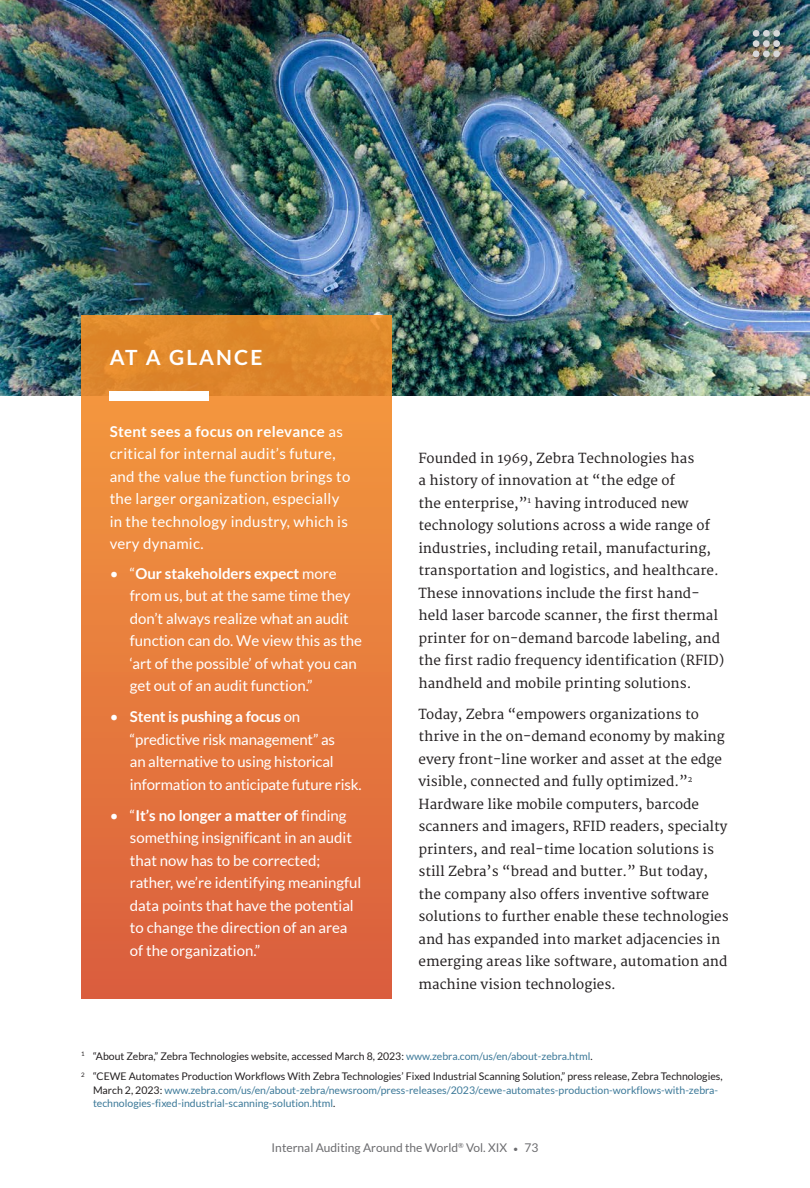
<style>
.page{position:relative;width:810px;height:1188px;background:#fff}
.page>*{position:absolute;margin:0;border:0;box-sizing:border-box;transform-origin:0 0}
.Subhead-1{font:700 21px "Lato";letter-spacing:.1em;color:#fff}
.At_a_Glance_Copy{font:15px/22.5px "Lato";color:#fff}
.At_a_Glance_Copy-2{font:15px/22.5px "Lato";letter-spacing:.02em;color:#fff}
.Body{font:13.5px/22.5px "Merriweather";color:#231f20}
.t1{font:12px "Lato";color:#6c6c6f}
.Footnote-_7_9{font:10.5px/13.5px "Lato";color:#3b7898}
.Footnote-_7_9-2{font:10.5px "Lato";color:#231f20}
.s1{font-weight:700}
.s2{color:#3b7898}
.s3{color:#231f20}
.s4{font-size:9px}
</style>
<div class="page">
<img style="left:0;top:0;width:810px;height:396px">
<svg style="left:81px;top:316px;width:311px;height:683px;background:#e57b3b"></svg>
<div style="left:110px;top:391px;width:99px;height:10px;background:#fff"></div>
<div style="left:753px;top:30px;width:6px;height:7px;background:#d6d7d9;border-radius:50%"></div>
<div style="left:753px;top:40px;width:6px;height:7px;background:#d6d7d9;border-radius:50%"></div>
<svg style="left:753px;top:51px;width:6px;height:6px"></svg>
<div style="left:763px;top:30px;width:7px;height:7px;background:#d6d7d9;border-radius:50%"></div>
<div style="left:763px;top:40px;width:7px;height:7px;background:#d6d7d9;border-radius:50%"></div>
<div style="left:763px;top:51px;width:7px;height:6px;background:#d6d7d9;border-radius:50%"></div>
<div style="left:773px;top:30px;width:7px;height:7px;background:#d6d7d9;border-radius:50%"></div>
<div style="left:773px;top:40px;width:7px;height:7px;background:#d6d7d9;border-radius:50%"></div>
<div style="left:773px;top:51px;width:7px;height:6px;background:#d6d7d9;border-radius:50%"></div>
<p class="Subhead-1" style="left:110px;top:345px;width:154px">AT A GLANCE</p>
<p class="At_a_Glance_Copy-2" style="left:110px;top:420px;width:242px"><span class="s1">Stent sees a focus on relevance</span> as critical for internal audit’s future, and the value the function brings to the larger organization, especially in the technology industry, which is very dynamic.</p>
<p class="At_a_Glance_Copy" style="left:130px;top:562px;width:233px;text-indent:-20px">• “<span class="s1">Our stakeholders expect</span> more from us, but at the same time they don’t always realize what an audit function can do. We view this as the ‘art of the possible’ of what you can get out of an audit function.”</p>
<p class="At_a_Glance_Copy" style="left:130px;top:706px;width:233px;text-indent:-20px">• <span class="s1">Stent is pushing a focus</span> on “predictive risk management” as<br>an alternative to using historical information to anticipate future risk.</p>
<p class="At_a_Glance_Copy" style="left:130px;top:804px;width:233px;text-indent:-20px">• “<span class="s1">It’s no longer a matter of</span> finding something insignificant in an audit that now has to be corrected; rather, we’re identifying meaningful data points that have the potential to change the direction of an area of the organization.”</p>
<p class="Body" style="left:418px;top:447px;width:307px">Founded in 1969, Zebra Technologies has<br>a history of innovation at “the edge of<br>the enterprise,”<sup>1</sup> having introduced new technology solutions across a wide range of industries, including retail, manufacturing, transportation and logistics, and healthcare.<br>These innovations include the first hand&shy;held laser barcode scanner, the first thermal printer for on-demand barcode labeling, and the first radio frequency identification (RFID) handheld and mobile printing solutions.</p>
<p class="Body" style="left:418px;top:703px;width:312px">Today, Zebra “empowers organizations to thrive in the on-demand economy by making every front-line worker and asset at the edge visible, connected and fully optimized.”<sup>2<br></sup>Hardware like mobile computers, barcode scanners and imagers, RFID readers, specialty printers, and real-time location solutions is still Zebra’s “bread and butter.” But today, the company also offers inventive software solutions to further enable these technologies and has expanded into market adjacencies in emerging areas like software, automation and machine vision technologies.</p>
<p class="Footnote-_7_9-2" style="left:81px;top:1050px;width:513px"><sup>1</sup> “About Zebra,” Zebra Technologies website, accessed March 8, 2023: <span class="s2">www.zebra.com/us/en/about-zebra.html</span>.</p>
<p class="Footnote-_7_9" style="left:93px;top:1069px;width:631px;text-indent:-12px"><sup>2</sup> <span class="s3">“CEWE Automates Production Workflows With Zebra Technologies’ Fixed Industrial Scanning Solution,” press release, Zebra Technologies,<br>March 2, 2023:</span> www.zebra.com/us/en/about-zebra/newsroom/press-releases/2023/cewe-automates-production-workflows-with-zebra&shy;technologies-fixed-industrial-scanning-solution.html<span class="s3">.</span></p>
<p class="t1" style="left:272px;top:1141px;width:268px">Internal Auditing Around the World<sup>®</sup> Vol. XIX <span class="s4">•</span> 73</p>
</div>
